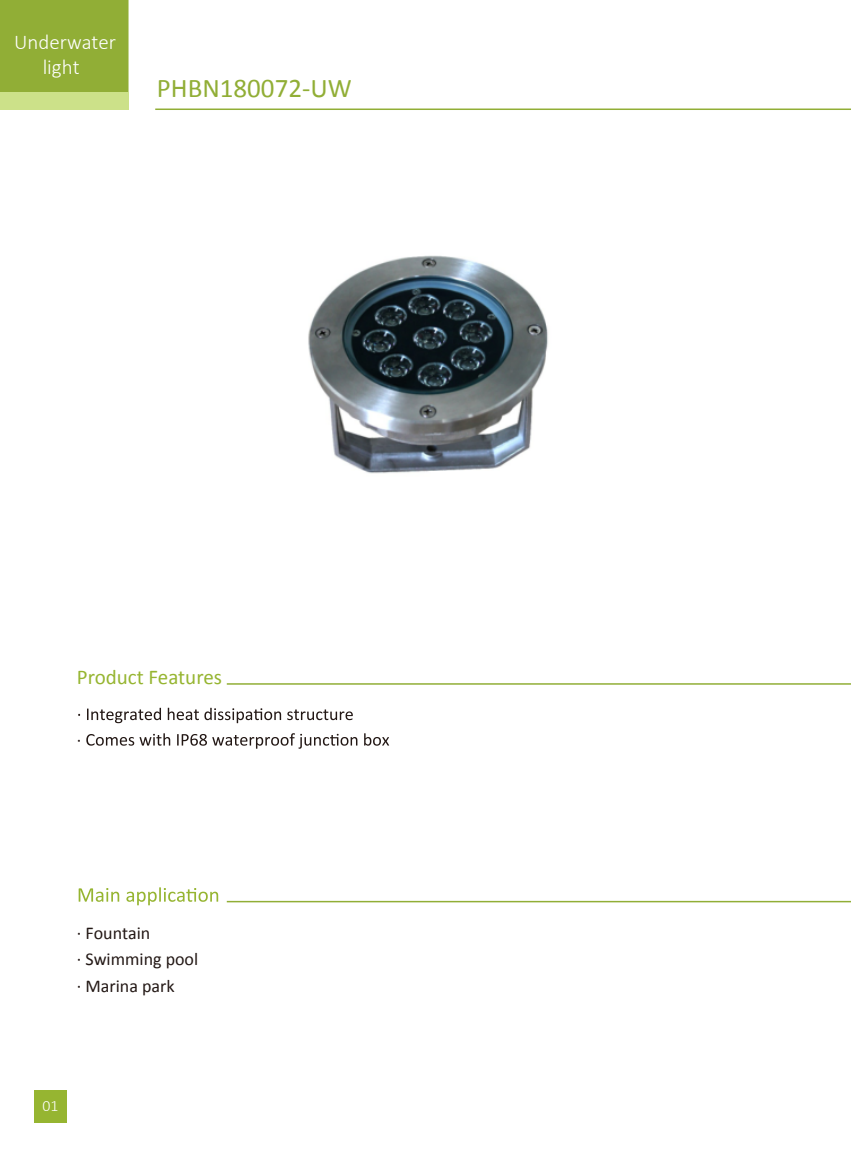
<style>
.page{position:relative;width:851px;height:1149px;background:#fff}
.page>*{position:absolute;margin:0;border:0;box-sizing:border-box;transform-origin:0 0}
.t1{font:27px "Calibri";color:#91ae36}
.t2{font:300 21px/25.2px "Calibri";color:#fff;text-align:center}
.t3{font:21px "Calibri";color:#96b531}
.t4{font:18px "Calibri";color:#231815}
.t5{font:300 15.75px "Calibri";color:#fff}
</style>
<div class="page">
<hr style="left:155px;top:108px;width:695px;height:2px;background:#91ae36">
<div style="left:0;top:0;width:128px;height:92px;background:#91ae36"></div>
<div style="left:0;top:92px;width:128px;height:17px;background:#cce189"></div>
<hr style="left:227px;top:683px;width:623px;height:1px;background:#91ae36">
<div style="left:34px;top:1090px;width:33px;height:32px;background:#96b531"></div>
<svg style="left:78px;top:707px;width:275px;height:16px"></svg>
<svg style="left:86px;top:733px;width:303px;height:15px"></svg>
<hr style="left:227px;top:900px;width:623px;height:2px;background:#91ae36">
<svg style="left:79px;top:887px;width:139px;height:18px"></svg>
<img style="left:308px;top:255px;width:240px;height:219px">
<p class="t2" style="left:14px;top:29px;width:103px">Underwater light</p>
<h1 class="t1" style="left:157px;top:71px;width:196px">PHBN180072-UW</h1>
<p class="t3" style="left:77px;top:663px;width:147px">Product Features</p>
<p class="t4" style="left:77px;top:728px;width:6px">·</p>
<p class="t4" style="left:77px;top:921px;width:75px">· Fountain</p>
<p class="t4" style="left:77px;top:947px;width:123px">· Swimming pool</p>
<p class="t4" style="left:77px;top:974px;width:99px">· Marina park</p>
<p class="t5" style="left:43px;top:1095px;width:17px">01</p>
</div>
